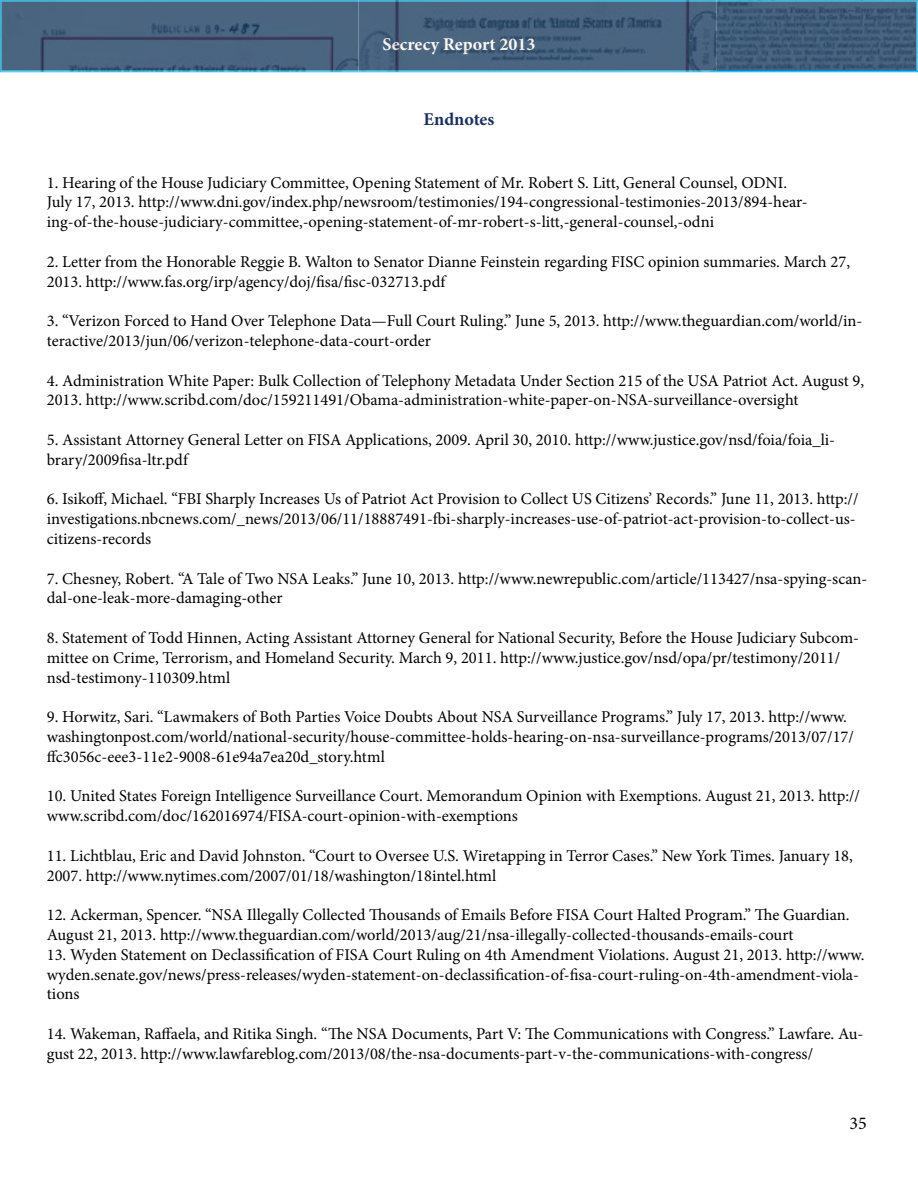
<style>
.page{position:relative;width:918px;height:1188px;background:#fff}
.page>*{position:absolute;margin:0;border:0;box-sizing:border-box;transform-origin:0 0}
.t1{font:700 18px "Minion Pro";color:#fff}
.t2{font:700 18px "Minion Pro";color:#1a305c}
.t3{font:18px "Minion Pro";color:#000}
.t4{font:16.5px/19.8px "Minion Pro";color:#000}
</style>
<div class="page">
<img style="left:0;top:0;width:716px;height:72px">
<img style="left:716px;top:0;width:202px;height:69px">
<p class="t1" style="left:382px;top:32px;width:155px">Secrecy Report 2013</p>
<p class="t2" style="left:424px;top:106px;width:72px">Endnotes</p>
<p class="t4" style="left:47px;top:173px;width:763px">1. Hearing of the House Judiciary Committee, Opening Statement of Mr. Robert S. Litt, General Counsel, ODNI.<br>July 17, 2013. http://www.dni.gov/index.php/newsroom/testimonies/194-congressional-testimonies-2013/894-hear&shy;ing-of-the-house-judiciary-committee,-opening-statement-of-mr-robert-s-litt,-general-counsel,-odni</p>
<p class="t4" style="left:47px;top:252px;width:805px">2. Letter from the Honorable Reggie B. Walton to Senator Dianne Feinstein regarding FISC opinion summaries. March 27,<br>2013. http://www.fas.org/irp/agency/doj/fisa/fisc-032713.pdf</p>
<p class="t4" style="left:47px;top:311px;width:817px">3. “Verizon Forced to Hand Over Telephone Data—Full Court Ruling.” June 5, 2013. http://www.theguardian.com/world/in&shy;teractive/2013/jun/06/verizon-telephone-data-court-order</p>
<p class="t4" style="left:47px;top:371px;width:819px">4. Administration White Paper: Bulk Collection of Telephony Metadata Under Section 215 of the USA Patriot Act. August 9,<br>2013. http://www.scribd.com/doc/159211491/Obama-administration-white-paper-on-NSA-surveillance-oversight</p>
<p class="t4" style="left:47px;top:430px;width:790px">5. Assistant Attorney General Letter on FISA Applications, 2009. April 30, 2010. http://www.justice.gov/nsd/foia/foia_li&shy;brary/2009fisa-ltr.pdf</p>
<p class="t4" style="left:47px;top:489px;width:813px">6. Isikoff, Michael. “FBI Sharply Increases Us of Patriot Act Provision to Collect US Citizens’ Records.” June 11, 2013. http:// investigations.nbcnews.com/_news/2013/06/11/18887491-fbi-sharply-increases-use-of-patriot-act-provision-to-collect-us&shy;citizens-records</p>
<p class="t4" style="left:47px;top:569px;width:822px">7. Chesney, Robert. “A Tale of Two NSA Leaks.” June 10, 2013. http://www.newrepublic.com/article/113427/nsa-spying-scan&shy;dal-one-leak-more-damaging-other</p>
<p class="t4" style="left:47px;top:628px;width:814px">8. Statement of Todd Hinnen, Acting Assistant Attorney General for National Security, Before the House Judiciary Subcom&shy;mittee on Crime, Terrorism, and Homeland Security. March 9, 2011. http://www.justice.gov/nsd/opa/pr/testimony/2011/ nsd-testimony-110309.html</p>
<p class="t4" style="left:47px;top:707px;width:809px">9. Horwitz, Sari. “Lawmakers of Both Parties Voice Doubts About NSA Surveillance Programs.” July 17, 2013. http://www. washingtonpost.com/world/national-security/house-committee-holds-hearing-on-nsa-surveillance-programs/2013/07/17/ ffc3056c-eee3-11e2-9008-61e94a7ea20d_story.html</p>
<p class="t4" style="left:47px;top:786px;width:815px">10. United States Foreign Intelligence Surveillance Court. Memorandum Opinion with Exemptions. August 21, 2013. http:// www.scribd.com/doc/162016974/FISA-court-opinion-with-exemptions</p>
<p class="t4" style="left:47px;top:846px;width:808px">11. Lichtblau, Eric and David Johnston. “Court to Oversee U.S. Wiretapping in Terror Cases.” New York Times. January 18,<br>2007. http://www.nytimes.com/2007/01/18/washington/18intel.html</p>
<p class="t4" style="left:47px;top:905px;width:804px">12. Ackerman, Spencer. “NSA Illegally Collected Thousands of Emails Before FISA Court Halted Program.” The Guardian.<br>August 21, 2013. http://www.theguardian.com/world/2013/aug/21/nsa-illegally-collected-thousands-emails-court</p>
<p class="t4" style="left:47px;top:945px;width:819px">13. Wyden Statement on Declassification of FISA Court Ruling on 4th Amendment Violations. August 21, 2013. http://www. wyden.senate.gov/news/press-releases/wyden-statement-on-declassification-of-fisa-court-ruling-on-4th-amendment-viola&shy;tions</p>
<p class="t4" style="left:47px;top:1024px;width:818px">14. Wakeman, Raffaela, and Ritika Singh. “The NSA Documents, Part V: The Communications with Congress.” Lawfare. Au&shy;gust 22, 2013. http://www.lawfareblog.com/2013/08/the-nsa-documents-part-v-the-communications-with-congress/</p>
<p class="t3" style="left:850px;top:1111px;width:19px">35</p>
</div>
